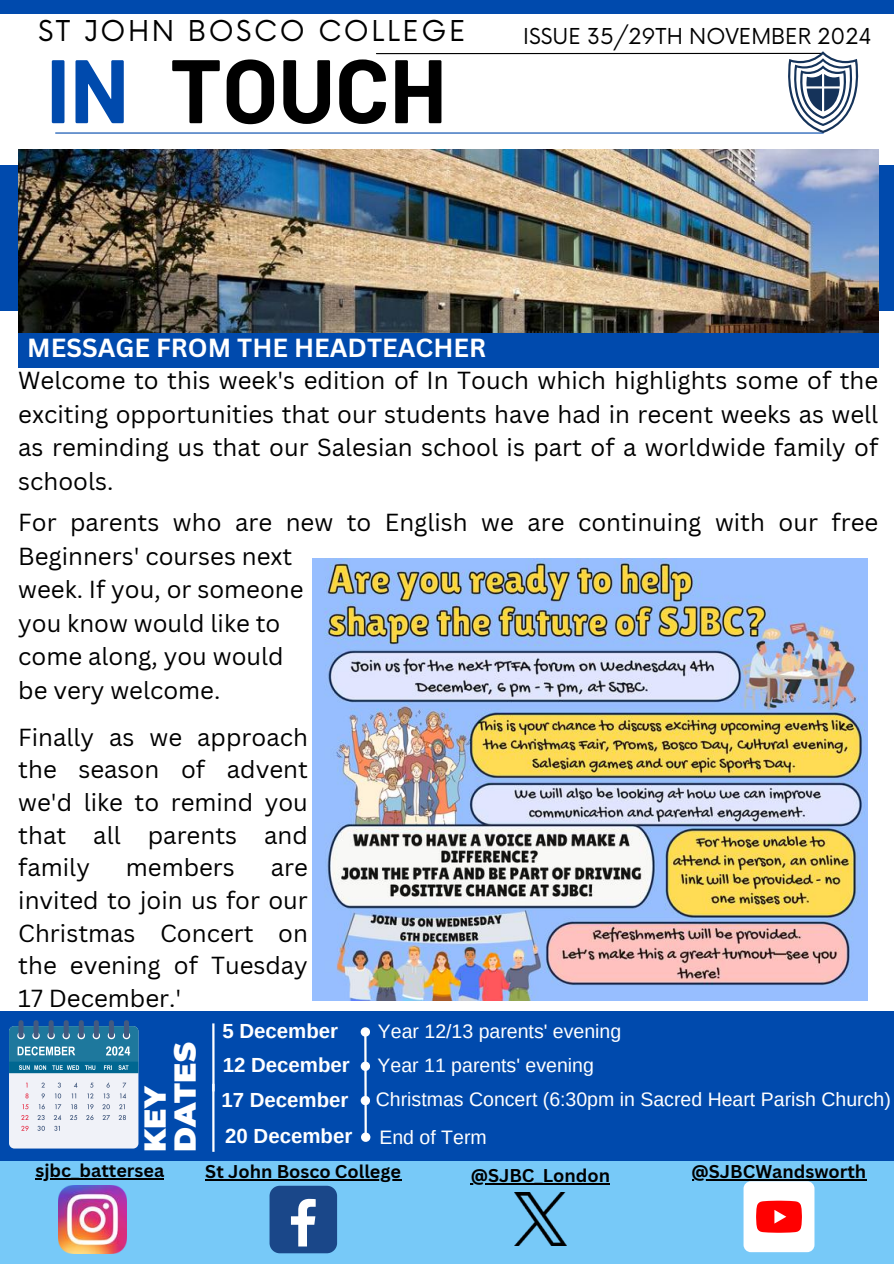
<style>
.page{position:relative;width:894px;height:1264px;background:#fff}
.page>*{position:absolute;margin:0;border:0;box-sizing:border-box;transform-origin:0 0}
.t1{font:700 90px "Barlow";color:#000}
.t2{font:900 30.15px/30.2px "Montserrat";color:#fff}
.t3{font:28.05px "Now";letter-spacing:.09em;color:#000}
.t4{font:700 25.5px "Canva Sans";color:#fff}
.t5{font:24px/33.5px "Canva Sans";color:#000;text-align:justify}
.t6{font:21.3px "Now";color:#000}
.t7{font:700 20.4px/34.3px "Arimo";color:#fff}
.t8{font:19.5px/34.3px "Arimo";color:#fff}
.t9{font:700 18px "Canva Sans";color:#000}
.s1{color:#004aad}
</style>
<div class="page">
<div style="left:0;top:0;width:893px;height:14px;background:#004aad"></div>
<hr style="left:376px;top:53px;width:446px;height:1px;background:#000">
<div style="left:0;top:1010px;width:893px;height:151px;background:#004aad"></div>
<hr style="left:364px;top:1034px;width:3px;height:99px;background:#fff">
<div style="left:0;top:1160px;width:893px;height:103px;background:#77c9f8"></div>
<img style="left:58px;top:1185px;width:68px;height:68px">
<img style="left:514px;top:1192px;width:52px;height:53px">
<div style="left:743px;top:1181px;width:71px;height:71px;background:#fff;border-radius:7px"></div>
<svg style="left:756px;top:1200px;width:45px;height:32px"></svg>
<div style="left:269px;top:1185px;width:68px;height:68px;background:#1a4789;border-radius:10px"></div>
<svg style="left:291px;top:1198px;width:24px;height:48px"></svg>
<hr style="left:35px;top:1178px;width:129px;height:1px;background:#000">
<hr style="left:470px;top:1182px;width:140px;height:2px;background:#000">
<hr style="left:205px;top:1179px;width:196px;height:1px;background:#000">
<hr style="left:691px;top:1179px;width:175px;height:1px;background:#000">
<hr style="left:212px;top:1023px;width:2px;height:68px;background:#fff">
<hr style="left:212px;top:1083px;width:2px;height:68px;background:#fff">
<hr style="left:56px;top:132px;width:767px;height:2px;background:#004aad">
<div style="left:0;top:165px;width:893px;height:145px;background:#004aad"></div>
<svg style="left:787px;top:51px;width:71px;height:82px"></svg>
<img style="left:18px;top:149px;width:860px;height:183px">
<div style="left:18px;top:333px;width:860px;height:34px;background:#004aad"></div>
<div style="left:9px;top:1026px;width:129px;height:122px;background:#f0f2f8;border-radius:5px"></div>
<div style="left:18px;top:1020px;width:6px;height:17px;background:#435a7f;border-radius:3px"></div>
<div style="left:34px;top:1020px;width:5px;height:17px;background:#435a7f;border-radius:3px"></div>
<div style="left:49px;top:1020px;width:5px;height:17px;background:#435a7f;border-radius:3px"></div>
<div style="left:64px;top:1020px;width:5px;height:17px;background:#435a7f;border-radius:3px"></div>
<div style="left:79px;top:1020px;width:5px;height:17px;background:#435a7f;border-radius:3px"></div>
<div style="left:94px;top:1020px;width:5px;height:17px;background:#435a7f;border-radius:3px"></div>
<div style="left:109px;top:1020px;width:5px;height:17px;background:#435a7f;border-radius:3px"></div>
<div style="left:124px;top:1020px;width:5px;height:17px;background:#435a7f;border-radius:3px"></div>
<svg style="left:9px;top:1026px;width:129px;height:47px;background:#3381a3"></svg>
<svg style="left:41px;top:1082px;width:4px;height:5px"></svg>
<svg style="left:58px;top:1082px;width:3px;height:5px"></svg>
<svg style="left:90px;top:1082px;width:3px;height:5px"></svg>
<svg style="left:106px;top:1082px;width:4px;height:5px"></svg>
<svg style="left:123px;top:1082px;width:3px;height:5px"></svg>
<svg style="left:25px;top:1093px;width:4px;height:5px"></svg>
<svg style="left:42px;top:1093px;width:3px;height:5px"></svg>
<svg style="left:55px;top:1093px;width:6px;height:5px"></svg>
<svg style="left:71px;top:1093px;width:5px;height:5px"></svg>
<svg style="left:87px;top:1093px;width:6px;height:5px"></svg>
<svg style="left:103px;top:1093px;width:6px;height:5px"></svg>
<svg style="left:120px;top:1093px;width:6px;height:5px"></svg>
<svg style="left:21px;top:1104px;width:7px;height:15px"></svg>
<svg style="left:54px;top:1104px;width:7px;height:15px"></svg>
<svg style="left:70px;top:1104px;width:7px;height:16px"></svg>
<svg style="left:86px;top:1104px;width:7px;height:16px"></svg>
<svg style="left:102px;top:1104px;width:8px;height:16px"></svg>
<svg style="left:118px;top:1104px;width:8px;height:16px"></svg>
<svg style="left:21px;top:1125px;width:8px;height:5px"></svg>
<svg style="left:37px;top:1104px;width:8px;height:26px"></svg>
<svg style="left:54px;top:1125px;width:6px;height:5px"></svg>
<div style="left:360px;top:1027px;width:9px;height:9px;background:#fefefe;border-radius:50%"></div>
<div style="left:360px;top:1061px;width:9px;height:9px;background:#fefefe;border-radius:50%"></div>
<svg style="left:360px;top:1095px;width:9px;height:9px"></svg>
<div style="left:361px;top:1132px;width:9px;height:9px;background:#fefefe;border-radius:50%"></div>
<img style="left:312px;top:558px;width:555px;height:442px">
<p class="t3" style="left:38px;top:15px;width:429px">ST JOHN BOSCO COLLEGE</p>
<p class="t6" style="left:523px;top:25px;width:350px">ISSUE 35/29TH NOVEMBER 2024</p>
<h1 class="t1" style="left:46px;top:33px;width:401px"><span class="s1">IN</span> TOUCH</h1>
<p class="t4" style="left:27px;top:330px;width:460px">MESSAGE FROM THE HEADTEACHER</p>
<p class="t5" style="left:18px;top:363px;width:861px">Welcome to this week's edition of In Touch which highlights some of the exciting opportunities that our students have had in recent weeks as well as reminding us that our Salesian school is part of a worldwide family of schools.</p>
<p class="t5" style="left:18px;top:505px;width:861px;text-align:left">For parents who are new to English we are continuing with our free<br>Beginners' courses next<br>week. If you, or someone<br>you know would like to<br>come along, you would<br>be very welcome.</p>
<p class="t5" style="left:18px;top:720px;width:291px;line-height:32.7px">Finally as we approach the season of advent we'd like to remind you that all parents and family</p>
<p class="t5" style="left:126px;top:850px;width:110px">members</p>
<p class="t5" style="left:18px;top:850px;width:291px;line-height:32.7px;text-indent:252px">are invited to join us for our Christmas Concert on the evening of Tuesday 17 December.'</p>
<p class="t2" style="left:140px;top:1151px;width:111px;rotate:-90deg">KEY<br>DATES</p>
<p class="t7" style="left:222px;top:1013px;width:129px">5 December<br>12 December</p>
<p class="t8" style="left:377px;top:1014px;width:245px">Year 12/13 parents' evening<br>Year 11 parents' evening</p>
<p class="t7" style="left:221px;top:1082px;width:129px">17 December</p>
<p class="t8" style="left:376px;top:1081px;width:516px">Christmas Concert (6:30pm in Sacred Heart Parish Church)</p>
<p class="t7" style="left:225px;top:1119px;width:129px">20 December</p>
<p class="t8" style="left:379px;top:1119px;width:109px">End of Term</p>
<p class="t9" style="left:35px;top:1158px;width:130px">sjbc_battersea</p>
<p class="t9" style="left:205px;top:1158px;width:197px">St John Bosco College</p>
<p class="t9" style="left:470px;top:1162px;width:141px">@SJBC_London</p>
<p class="t9" style="left:691px;top:1159px;width:176px">@SJBCWandsworth</p>
</div>
